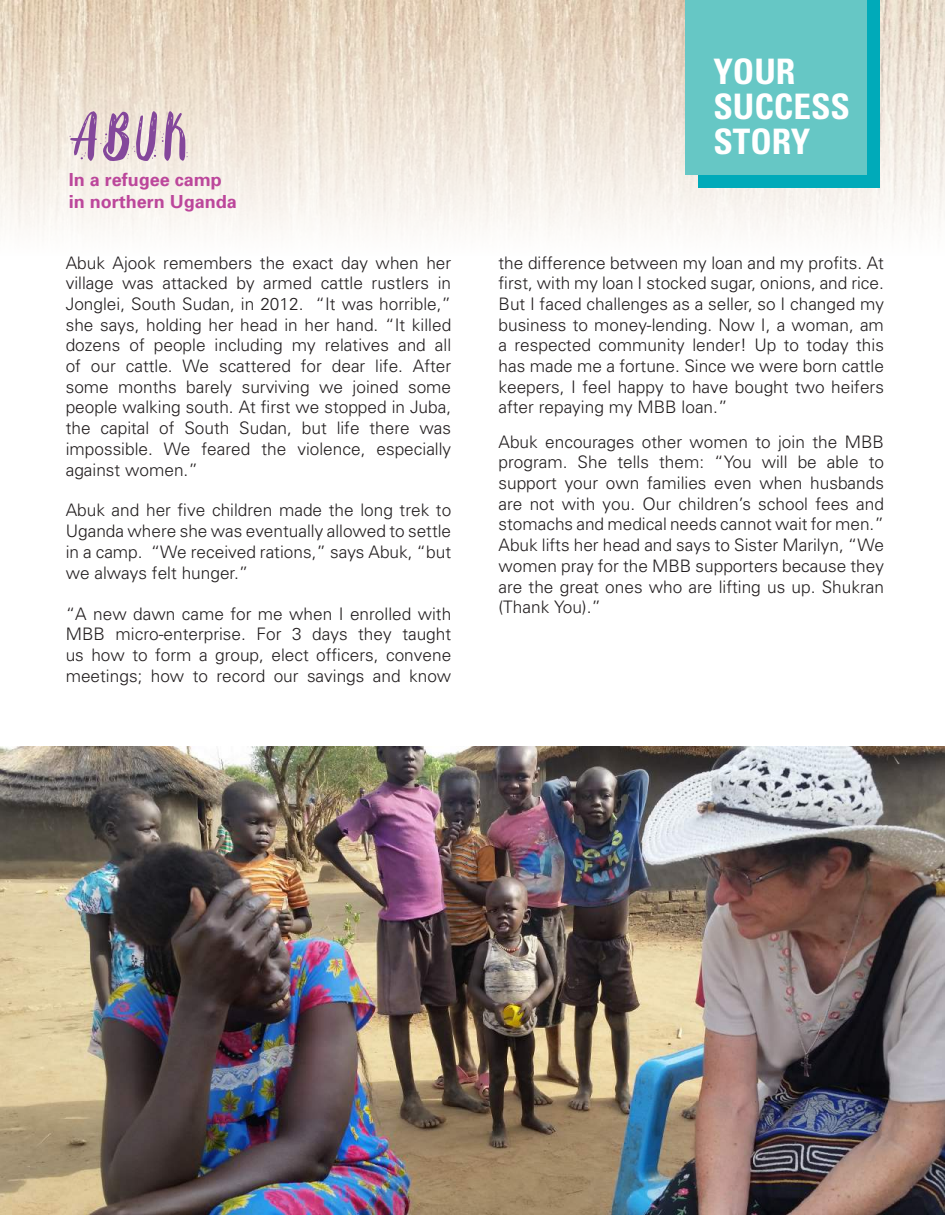
<style>
.page{position:relative;width:945px;height:1215px;background:#fff}
.page>*{position:absolute;margin:0;border:0;box-sizing:border-box;transform-origin:0 0}
.t1{font:700 condensed 35.1px/34.5px "Univers";color:#fff}
.t2{font:700 18px/21.6px "Univers";color:#bc479b}
.t3{font:300 17.25px/20.7px "Univers";color:#231f20;text-align:justify}
</style>
<div class="page">
<img style="left:0;top:0;width:945px;height:235px">
<div style="left:698px;top:0;width:182px;height:188px;background:#00aab9"></div>
<div style="left:685px;top:0;width:182px;height:174px;background:#66c7c5"></div>
<img style="left:0;top:746px;width:945px;height:469px">
<svg style="left:69px;top:110px;width:119px;height:52px"></svg>
<p class="t2" style="left:69px;top:169px;width:170px">In a refugee camp in northern Uganda</p>
<p class="t3" style="left:66px;top:252px;width:387px">Abuk Ajook remembers the exact day when her village was attacked by armed cattle rustlers in Jonglei, South Sudan, in 2012. “It was horrible,” she says, holding her head in her hand. “It killed dozens of people including my relatives and all of our cattle. We scattered for dear life. After some months barely surviving we joined some people walking south. At first we stopped in Juba, the capital of South Sudan, but life there was impossible. We feared the violence, especially against women.”</p>
<p class="t3" style="left:66px;top:500px;width:387px">Abuk and her five children made the long trek to Uganda where she was eventually allowed to settle in a camp. “We received rations,” says Abuk, “but we always felt hunger.”</p>
<p class="t3" style="left:66px;top:603px;width:387px">“A new dawn came for me when I enrolled with MBB micro-enterprise. For 3 days they taught us how to form a group, elect officers, convene meetings; how to record our savings and know</p>
<h1 class="t1" style="left:713px;top:55px;width:138px">YOUR<br>SUCCESS<br>STORY</h1>
<p class="t3" style="left:499px;top:252px;width:387px">the difference between my loan and my profits. At first, with my loan I stocked sugar, onions, and rice.<br>But I faced challenges as a seller, so I changed my business to money-lending. Now I, a woman, am a respected community lender! Up to today this has made me a fortune. Since we were born cattle keepers, I feel happy to have bought two heifers after repaying my MBB loan.”</p>
<p class="t3" style="left:499px;top:431px;width:387px">Abuk encourages other women to join the MBB program. She tells them: “You will be able to support your own families even when husbands are not with you. Our children’s school fees and stomachs and medical needs cannot wait for men.” Abuk lifts her head and says to Sister Marilyn, “We women pray for the MBB supporters because they are the great ones who are lifting us up. Shukran (Thank You).”</p>
</div>
